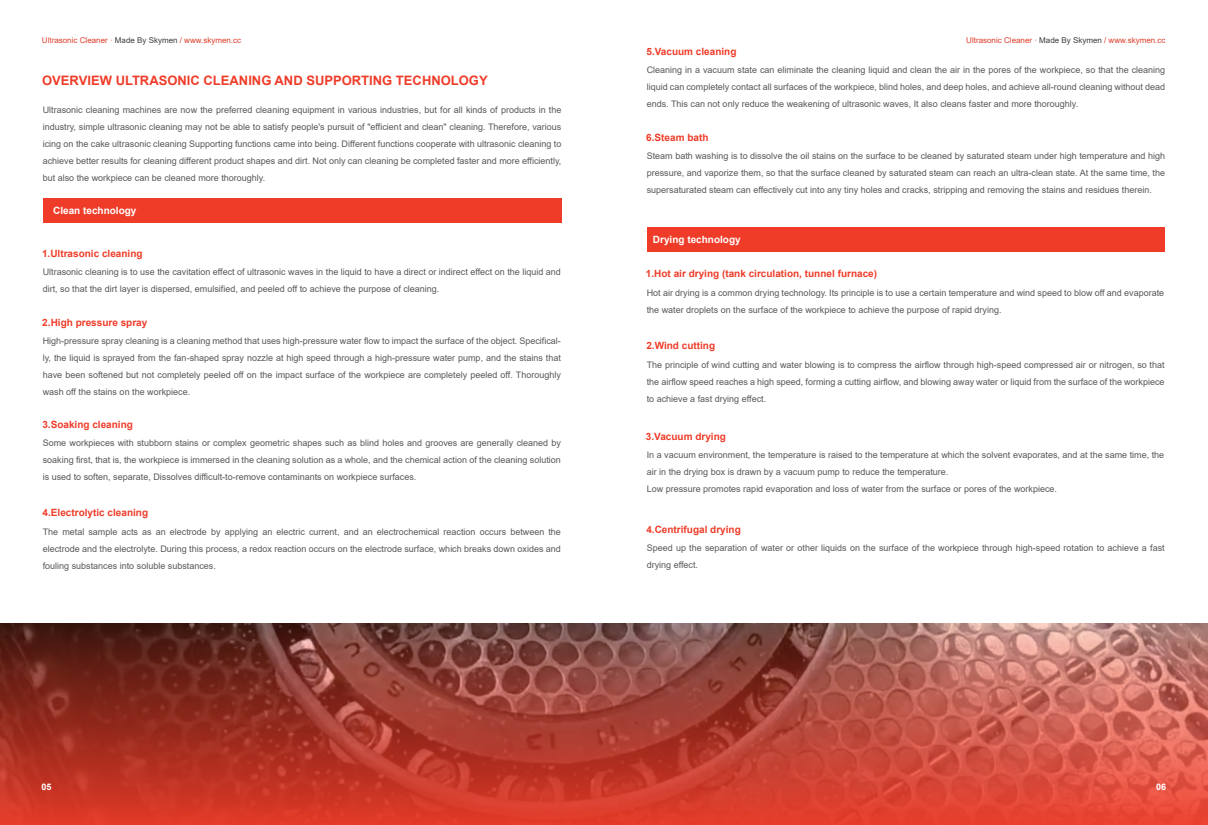
<style>
.page{position:relative;width:1208px;height:825px;background:#fff}
.page>*{position:absolute;margin:0;border:0;box-sizing:border-box;transform-origin:0 0}
.t1{font:700 13px "Arial";color:#ef3c29}
.t2{font:700 10px "Arial";color:#ef3c29}
.t3{font:700 10px "Arial";color:#fff}
.t4{font:9px/17px "Arial";color:#57585a;text-align:justify}
.t5{font:700 9px "Arial";color:#fff}
.t6{font:8px "Arial";color:#dd3e2b}
.s1{color:#3e3e3f}
</style>
<div class="page">
<img style="left:0;top:623px;width:1208px;height:202px">
<div style="left:647px;top:227px;width:517px;height:24px;background:#ef3c29"></div>
<div style="left:43px;top:198px;width:518px;height:24px;background:#ef3c29"></div>
<hr style="left:604px;top:43px;width:1px;height:739px;background:#333334">
<p class="t6" style="left:42px;top:34px;width:201px">Ultrasonic Cleaner · <span class="s1">Made By Skymen</span> / www.skymen.cc</p>
<p class="t6" style="left:966px;top:34px;width:201px">Ultrasonic Cleaner · <span class="s1">Made By Skymen</span> / www.skymen.cc</p>
<h1 class="t1" style="left:42px;top:71px;width:447px">OVERVIEW ULTRASONIC CLEANING AND SUPPORTING TECHNOLOGY</h1>
<p class="t4" style="left:43px;top:101px;width:520px">Ultrasonic cleaning machines are now the preferred cleaning equipment in various industries, but for all kinds of products in the industry, simple ultrasonic cleaning may not be able to satisfy people's pursuit of "efficient and clean" cleaning. Therefore, various icing on the cake ultrasonic cleaning Supporting functions came into being. Different functions cooperate with ultrasonic cleaning to achieve better results for cleaning different product shapes and dirt. Not only can cleaning be completed faster and more efficiently, but also the workpiece can be cleaned more thoroughly.</p>
<p class="t3" style="left:53px;top:203px;width:85px">Clean technology</p>
<p class="t2" style="left:42px;top:246px;width:102px">1.Ultrasonic cleaning</p>
<p class="t4" style="left:43px;top:263px;width:519px">Ultrasonic cleaning is to use the cavitation effect of ultrasonic waves in the liquid to have a direct or indirect effect on the liquid and dirt, so that the dirt layer is dispersed, emulsified, and peeled off to achieve the purpose of cleaning.</p>
<p class="t2" style="left:42px;top:315px;width:107px">2.High pressure spray</p>
<p class="t4" style="left:43px;top:333px;width:520px">High-pressure spray cleaning is a cleaning method that uses high-pressure water flow to impact the surface of the object. Specifical&shy;ly, the liquid is sprayed from the fan-shaped spray nozzle at high speed through a high-pressure water pump, and the stains that have been softened but not completely peeled off on the impact surface of the workpiece are completely peeled off. Thoroughly wash off the stains on the workpiece.</p>
<p class="t2" style="left:42px;top:417px;width:92px">3.Soaking cleaning</p>
<p class="t4" style="left:43px;top:434px;width:520px">Some workpieces with stubborn stains or complex geometric shapes such as blind holes and grooves are generally cleaned by soaking first, that is, the workpiece is immersed in the cleaning solution as a whole, and the chemical action of the cleaning solution is used to soften, separate, Dissolves difficult-to-remove contaminants on workpiece surfaces.</p>
<p class="t2" style="left:43px;top:506px;width:107px">4.Electrolytic cleaning</p>
<p class="t4" style="left:43px;top:523px;width:520px">The metal sample acts as an electrode by applying an electric current, and an electrochemical reaction occurs between the electrode and the electrolyte. During this process, a redox reaction occurs on the electrode surface, which breaks down oxides and fouling substances into soluble substances.</p>
<p class="t2" style="left:646px;top:44px;width:92px">5.Vacuum cleaning</p>
<p class="t4" style="left:647px;top:61px;width:520px">Cleaning in a vacuum state can eliminate the cleaning liquid and clean the air in the pores of the workpiece, so that the cleaning liquid can completely contact all surfaces of the workpiece, blind holes, and deep holes, and achieve all-round cleaning without dead ends. This can not only reduce the weakening of ultrasonic waves, It also cleans faster and more thoroughly.</p>
<p class="t2" style="left:646px;top:130px;width:64px">6.Steam bath</p>
<p class="t4" style="left:647px;top:147px;width:520px">Steam bath washing is to dissolve the oil stains on the surface to be cleaned by saturated steam under high temperature and high pressure, and vaporize them, so that the surface cleaned by saturated steam can reach an ultra-clean state. At the same time, the supersaturated steam can effectively cut into any tiny holes and cracks, stripping and removing the stains and residues therein.</p>
<p class="t3" style="left:653px;top:232px;width:89px">Drying technology</p>
<p class="t2" style="left:646px;top:267px;width:233px">1.Hot air drying (tank circulation, tunnel furnace)</p>
<p class="t4" style="left:647px;top:284px;width:519px">Hot air drying is a common drying technology. Its principle is to use a certain temperature and wind speed to blow off and evaporate the water droplets on the surface of the workpiece to achieve the purpose of rapid drying.</p>
<p class="t2" style="left:646px;top:339px;width:70px">2.Wind cutting</p>
<p class="t4" style="left:647px;top:356px;width:519px">The principle of wind cutting and water blowing is to compress the airflow through high-speed compressed air or nitrogen, so that the airflow speed reaches a high speed, forming a cutting airflow, and blowing away water or liquid from the surface of the workpiece to achieve a fast drying effect.</p>
<p class="t2" style="left:646px;top:429px;width:82px">3.Vacuum drying</p>
<p class="t4" style="left:647px;top:446px;width:519px;text-align:left">In a vacuum environment, the temperature is raised to the temperature at which the solvent evaporates, and at the same time, the air in the drying box is drawn by a vacuum pump to reduce the temperature.<br>Low pressure promotes rapid evaporation and loss of water from the surface or pores of the workpiece.</p>
<p class="t2" style="left:646px;top:522px;width:96px">4.Centrifugal drying</p>
<p class="t4" style="left:647px;top:539px;width:519px">Speed up the separation of water or other liquids on the surface of the workpiece through high-speed rotation to achieve a fast drying effect.</p>
<p class="t5" style="left:41px;top:780px;width:12px">05</p>
<p class="t5" style="left:1156px;top:780px;width:12px">06</p>
</div>
